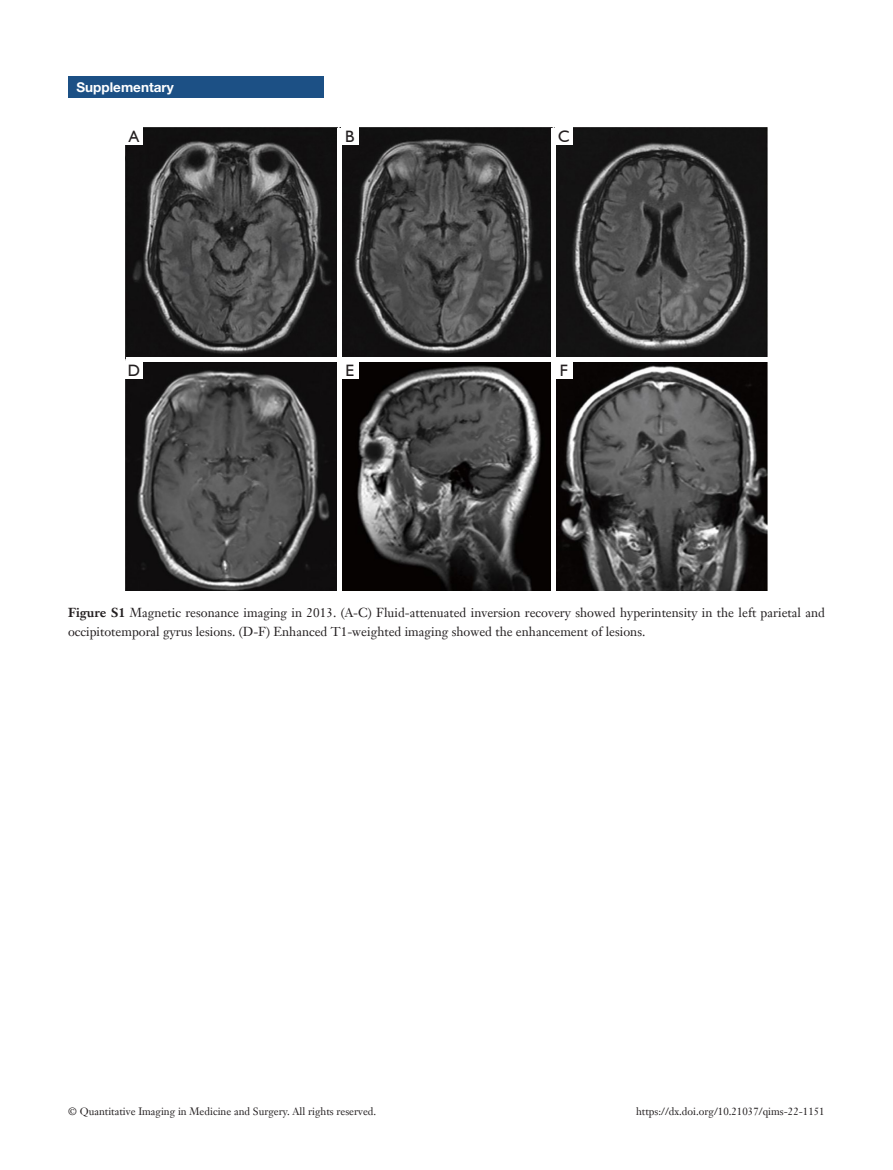
<style>
.page{position:relative;width:893px;height:1170px;background:#fff}
.page>*{position:absolute;margin:0;border:0;box-sizing:border-box;transform-origin:0 0}
.t1{font:16.5px "Humanist 521 BT";color:#231f20}
.t2{font:700 13.5px "Helvetica Neue LT Pro";color:#fff}
.t3{font:12.75px/19.5px "Janson Text LT";color:#231f20}
.t4{font:10.5px "Janson Text LT";color:#231f20}
.s1{font-weight:700}
</style>
<div class="page">
<img style="left:126px;top:128px;width:641px;height:462px">
<hr style="left:337px;top:128px;width:4px;height:462px;background:#fff">
<hr style="left:551px;top:128px;width:4px;height:462px;background:#fff">
<div style="left:126px;top:357px;width:641px;height:5px;background:#fff"></div>
<div style="left:126px;top:128px;width:17px;height:17px;background:#fff"></div>
<div style="left:126px;top:362px;width:17px;height:17px;background:#fff"></div>
<div style="left:341px;top:128px;width:17px;height:17px;background:#fff"></div>
<div style="left:341px;top:362px;width:17px;height:17px;background:#fff"></div>
<div style="left:555px;top:128px;width:17px;height:17px;background:#fff"></div>
<div style="left:555px;top:362px;width:17px;height:17px;background:#fff"></div>
<div style="left:68px;top:77px;width:255px;height:21px;background:#1c5085"></div>
<p class="t2" style="left:77px;top:79px;width:99px">Supplementary</p>
<p class="t1" style="left:129px;top:126px;width:12px">A</p>
<p class="t1" style="left:128px;top:360px;width:14px">D</p>
<p class="t1" style="left:345px;top:126px;width:11px">B</p>
<p class="t1" style="left:345px;top:360px;width:10px">E</p>
<p class="t1" style="left:558px;top:126px;width:13px">C</p>
<p class="t1" style="left:560px;top:360px;width:10px">F</p>
<p class="t3" style="left:68px;top:602px;width:758px"><span class="s1">Figure S1</span> Magnetic resonance imaging in 2013. (A-C) Fluid-attenuated inversion recovery showed hyperintensity in the left parietal and occipitotemporal gyrus lesions. (D-F) Enhanced T1-weighted imaging showed the enhancement of lesions.</p>
<p class="t4" style="left:68px;top:1104px;width:310px">© Quantitative Imaging in Medicine and Surgery. All rights reserved.</p>
<p class="t4" style="left:636px;top:1104px;width:190px">https://dx.doi.org/10.21037/qims-22-1151</p>
</div>
